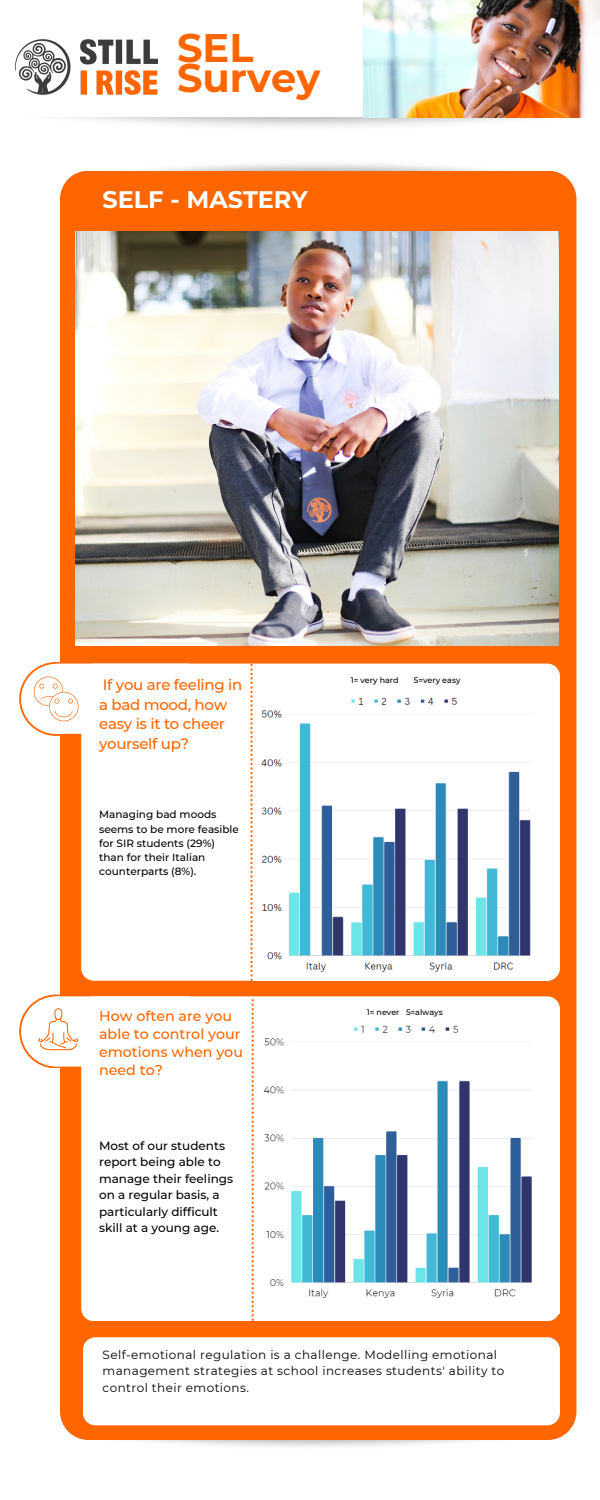
<style>
.page{position:relative;width:600px;height:1500px;background:#fff}
.page>*{position:absolute;margin:0;border:0;box-sizing:border-box;transform-origin:0 0}
.t1{font:700 40px/30px "Montserrat";color:#f60}
.t2{font:700 24px "Montserrat";color:#fff}
.t3{font:500 15px/19.5px "Montserrat";letter-spacing:-.02em;color:#f60}
.t4{font:500 14.2px/18px "Montserrat";color:#f60}
.t5{font:12px/16.5px "Montserrat";letter-spacing:.035em;color:#000}
.t6{font:500 12px/16.5px "Montserrat";color:#000}
.t7{font:500 10.5px/14.2px "Montserrat";color:#000}
.t8{font:500 8px "Montserrat";color:#000}
</style>
<div class="page">
<div style="left:60px;top:171px;width:516px;height:1269px;background:#f60"></div>
<div style="left:83px;top:1337px;width:477px;height:88px;background:#fff;border-radius:13px"></div>
<div style="left:81px;top:664px;width:478px;height:317px;background:#fff;border-radius:13px"></div>
<svg style="left:19px;top:662px;width:74px;height:74px"></svg>
<div style="left:21px;top:664px;width:70px;height:70px;background:#fff;border-radius:50%"></div>
<img style="left:261px;top:697px;width:270px;height:275px">
<svg style="left:250px;top:664px;width:3px;height:317px"></svg>
<svg style="left:30px;top:664px;width:63px;height:70px"></svg>
<div style="left:81px;top:996px;width:479px;height:325px;background:#fff;border-radius:13px"></div>
<svg style="left:19px;top:995px;width:74px;height:73px"></svg>
<div style="left:21px;top:996px;width:70px;height:71px;background:#fff;border-radius:50%"></div>
<img style="left:263px;top:1025px;width:297px;height:288px">
<svg style="left:252px;top:999px;width:2px;height:322px"></svg>
<svg style="left:30px;top:996px;width:184px;height:71px"></svg>
<img style="left:15px;top:39px;width:143px;height:56px">
<img style="left:75px;top:231px;width:483px;height:414px">
<img style="left:363px;top:0;width:237px;height:118px">
<p class="t1" style="left:177px;top:32px;width:145px">SEL<br>Survey</p>
<p class="t2" style="left:102px;top:185px;width:207px">SELF - MASTERY</p>
<p class="t3" style="left:99px;top:675px;width:145px">If you are feeling in a bad mood, how easy is it to cheer yourself up?</p>
<h1 class="t8" style="left:351px;top:675px;width:50px">1= very hard</h1>
<h1 class="t8" style="left:414px;top:675px;width:48px">5=very easy</h1>
<p class="t7" style="left:99px;top:808px;width:141px">Managing bad moods seems to be more feasible for SIR students (29%) than for their Italian counterparts (8%).</p>
<h2 class="t4" style="left:99px;top:1007px;width:145px">How often are you able to control your emotions when you need to?</h2>
<h5 class="t6" style="left:99px;top:1137px;width:135px">Most of our students report being able to manage their feelings on a regular basis, a particularly difficult skill at a young age.</h5>
<p class="t8" style="left:367px;top:1007px;width:77px">1= never 5=always</p>
<p class="t5" style="left:103px;top:1346px;width:403px">Self-emotional regulation is a challenge. Modelling emotional management strategies at school increases students' ability to control their emotions.</p>
</div>
